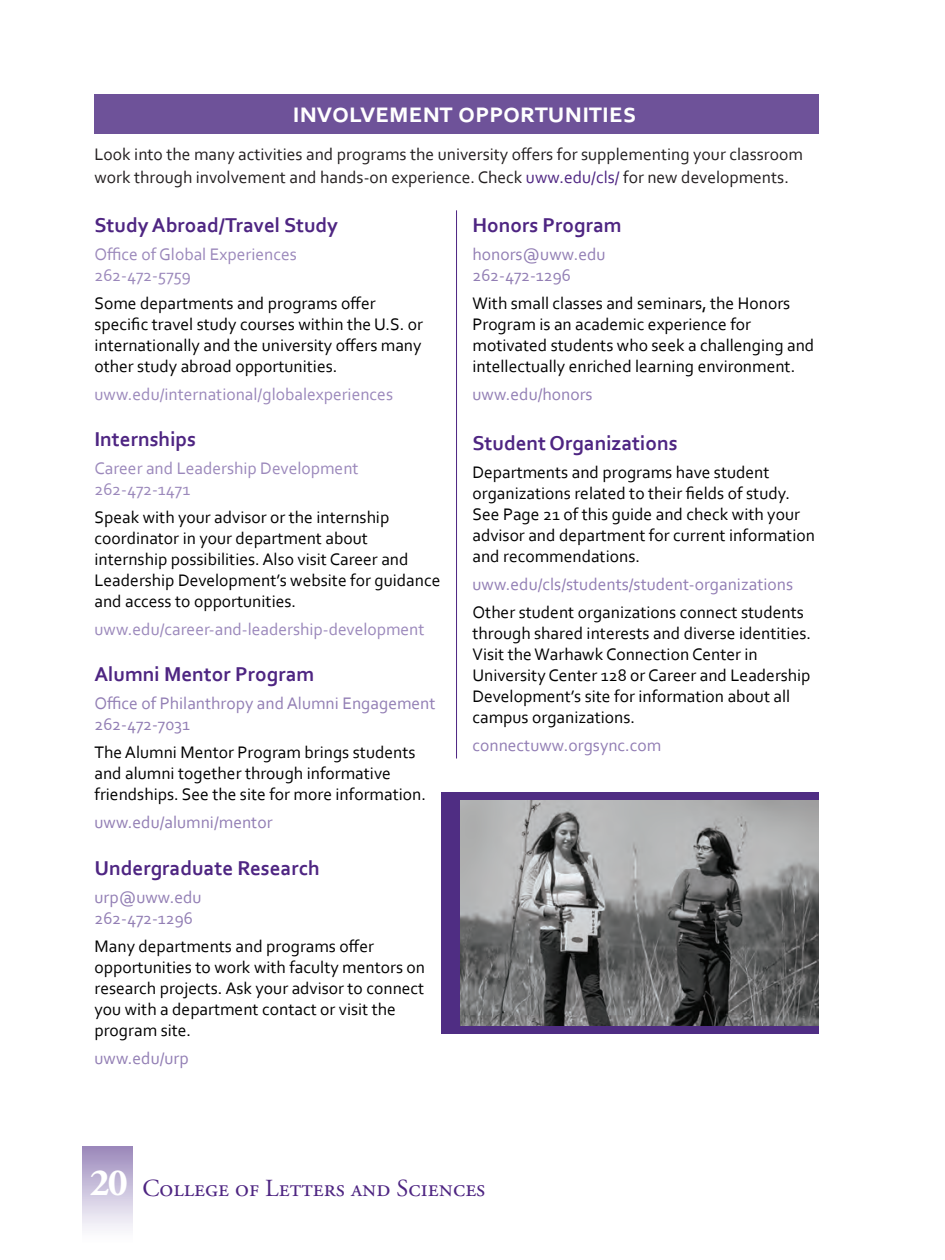
<style>
.page{position:relative;width:945px;height:1260px;background:#fff}
.page>*{position:absolute;margin:0;border:0;box-sizing:border-box;transform-origin:0 0}
.t1{font:700 28px "Corbel";letter-spacing:.02em;color:#fff}
.t2{font:24.5px "Adobe Garamond Pro";color:#4e2582}
.t3{font:700 21px "Corbel";color:#4e2582}
.t4{font:17.5px/21px "Corbel";color:#000}
.t5{font:17.5px/21px "Corbel";color:#927eb4}
.t6{font:17.5px/22.8px "Corbel";color:#231f20}
.t7{font:17.5px/21px "Corbel";color:#9b88bb}
.s1{color:#4e2582}
.s2{font-weight:700;font-size:38.5px;color:#fff}
</style>
<div class="page">
<div style="left:82px;top:1146px;width:50px;height:98px;background:linear-gradient(to bottom,#9c8abc,#fff)"></div>
<div style="left:94px;top:94px;width:725px;height:40px;background:#6e5299"></div>
<div style="left:442px;top:792px;width:377px;height:242px;background:#4f2d83"></div>
<img style="left:461px;top:801px;width:358px;height:224px">
<hr style="left:456px;top:210px;width:1px;height:549px;background:#4e2582">
<h1 class="t1" style="left:292px;top:96px;width:346px">involvement opportunities</h1>
<p class="t6" style="left:94px;top:142px;width:710px">Look into the many activities and programs the university offers for supplementing your classroom work through involvement and hands-on experience. Check <span class="s1">uww.edu/cls/</span> for new developments.</p>
<p class="t3" style="left:94px;top:212px;width:245px">Study Abroad/Travel Study</p>
<p class="t7" style="left:94px;top:243px;width:204px">Office of Global Experiences<br>262-472-5759</p>
<p class="t4" style="left:94px;top:292px;width:330px">Some departments and programs offer specific travel study courses within the U.S. or internationally and the university offers many other study abroad opportunities.</p>
<p class="t7" style="left:94px;top:383px;width:300px">uww.edu/international/globalexperiences</p>
<p class="t3" style="left:94px;top:426px;width:103px">Internships</p>
<p class="t7" style="left:94px;top:458px;width:266px">Career and Leadership Development<br>262-472-1471</p>
<p class="t4" style="left:94px;top:507px;width:348px">Speak with your advisor or the internship coordinator in your department about internship possibilities. Also visit Career and Leadership Development’s website for guidance and access to opportunities.</p>
<p class="t7" style="left:94px;top:619px;width:332px">uww.edu/career-and-leadership-development</p>
<p class="t3" style="left:94px;top:661px;width:221px">Alumni Mentor Program</p>
<p class="t5" style="left:94px;top:693px;width:343px">Office of Philanthropy and Alumni Engagement<br>262-472-7031</p>
<p class="t4" style="left:94px;top:742px;width:333px">The Alumni Mentor Program brings students and alumni together through informative friendships. See the site for more information.</p>
<p class="t5" style="left:94px;top:812px;width:180px">uww.edu/alumni/mentor</p>
<p class="t3" style="left:94px;top:855px;width:227px">Undergraduate Research</p>
<p class="t5" style="left:94px;top:886px;width:109px">urp@uww.edu<br>262-472-1296</p>
<p class="t4" style="left:94px;top:935px;width:332px">Many departments and programs offer opportunities to work with faculty mentors on research projects. Ask your advisor to connect you with a department contact or visit the program site.</p>
<p class="t5" style="left:94px;top:1047px;width:96px">uww.edu/urp</p>
<p class="t3" style="left:472px;top:212px;width:151px">Honors Program</p>
<p class="t5" style="left:472px;top:243px;width:135px">honors@uww.edu<br>262-472-1296</p>
<p class="t4" style="left:472px;top:292px;width:343px">With small classes and seminars, the Honors Program is an academic experience for motivated students who seek a challenging and intellectually enriched learning environment.</p>
<p class="t5" style="left:472px;top:383px;width:122px">uww.edu/honors</p>
<p class="t3" style="left:472px;top:430px;width:207px">Student Organizations</p>
<p class="t4" style="left:472px;top:462px;width:344px">Departments and programs have student organizations related to their fields of study.<br>See Page 21 of this guide and check with your advisor and department for current information and recommendations.</p>
<p class="t5" style="left:472px;top:574px;width:322px">uww.edu/cls/students/student-organizations</p>
<p class="t4" style="left:472px;top:602px;width:340px">Other student organizations connect students through shared interests and diverse identities.<br>Visit the Warhawk Connection Center in University Center 128 or Career and Leadership Development’s site for information about all campus organizations.</p>
<p class="t5" style="left:472px;top:735px;width:190px">connectuww.orgsync.com</p>
<h2 class="t2" style="left:90px;top:1173px;width:397px"><span class="s2">20</span> College of Letters and Sciences</h2>
</div>
